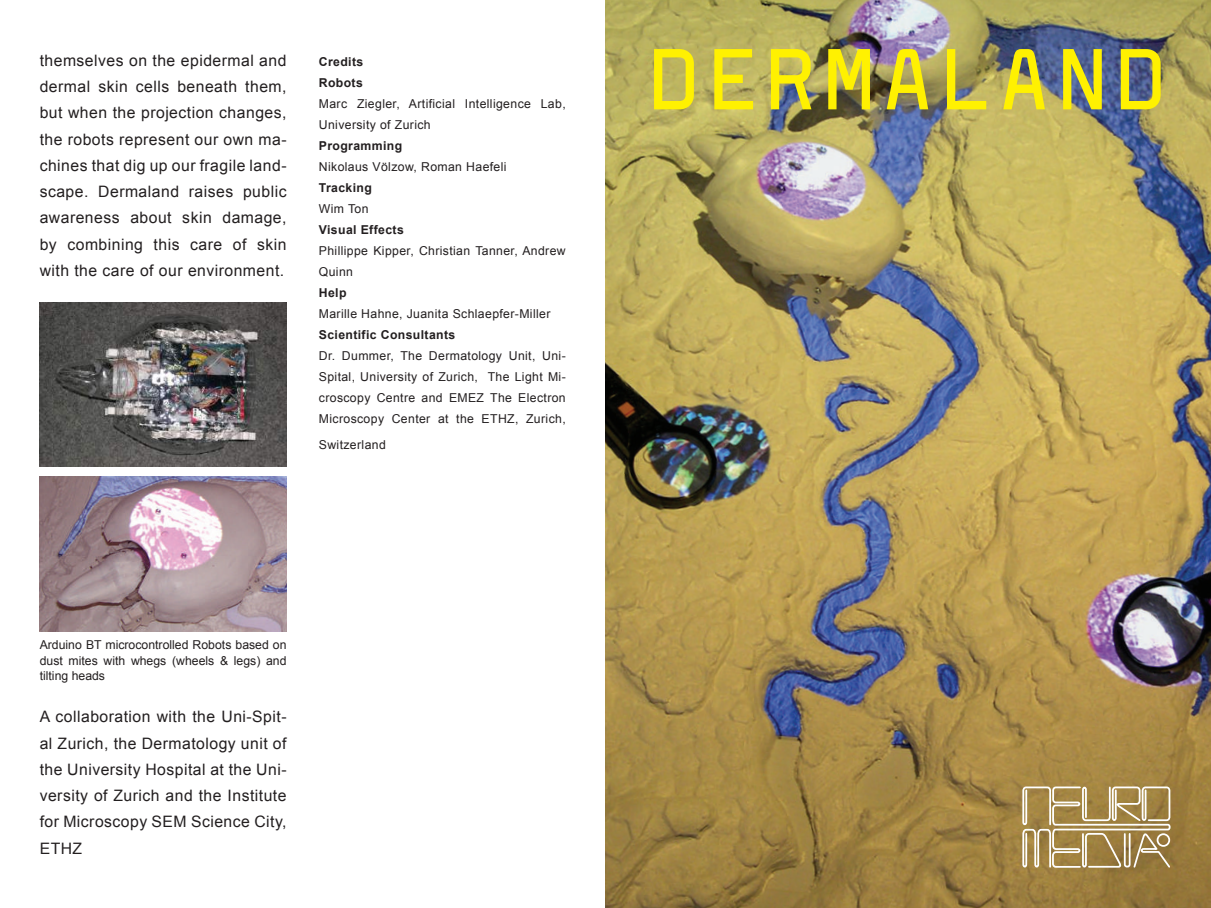
<style>
.page{position:relative;width:1211px;height:908px;background:#fff}
.page>*{position:absolute;margin:0;border:0;box-sizing:border-box;transform-origin:0 0}
.t1{font:700 84.35px "Mono";letter-spacing:.03em;color:#fff101}
.t2{font:15.75px/26.2px "Arial";letter-spacing:.03em;color:#231f20;text-align:justify}
.t3{font:12.25px/21px "Arial";letter-spacing:.03em;color:#231f20}
.t4{font:700 12.25px/21px "Arial";letter-spacing:.03em;color:#231f20}
</style>
<div class="page">
<img style="left:605px;top:0;width:605px;height:908px">
<svg style="left:1022px;top:786px;width:149px;height:82px;background:#b39c6a"></svg>
<div style="left:1156px;top:833px;width:14px;height:14px;border:2px solid #fff;border-radius:50%"></div>
<img style="left:40px;top:302px;width:246px;height:165px">
<img style="left:40px;top:476px;width:246px;height:155px">
<p class="t2" style="left:40px;top:47px;width:248px">themselves on the epidermal and dermal skin cells beneath them, but when the projection changes, the robots represent our own ma&shy;chines that dig up our fragile land&shy;scape. Dermaland raises public awareness about skin damage, by combining this care of skin with the care of our environment.</p>
<p class="t4" style="left:319px;top:52px;width:46px">Credits<br>Robots</p>
<p class="t3" style="left:319px;top:93px;width:248px">Marc Ziegler, Artificial Intelligence Lab,<br>University of Zurich</p>
<p class="t4" style="left:319px;top:136px;width:85px">Programming</p>
<p class="t3" style="left:319px;top:156px;width:189px">Nikolaus Völzow, Roman Haefeli</p>
<p class="t4" style="left:319px;top:178px;width:54px">Tracking</p>
<p class="t3" style="left:319px;top:198px;width:51px">Wim Ton</p>
<p class="t4" style="left:319px;top:220px;width:86px">Visual Effects</p>
<p class="t3" style="left:319px;top:240px;width:248px">Phillippe Kipper, Christian Tanner, Andrew<br>Quinn</p>
<p class="t4" style="left:319px;top:283px;width:29px">Help</p>
<p class="t3" style="left:319px;top:303px;width:233px">Marille Hahne, Juanita Schlaepfer-Miller</p>
<p class="t4" style="left:319px;top:325px;width:138px">Scientific Consultants</p>
<p class="t3" style="left:319px;top:345px;width:248px;text-align:justify">Dr. Dummer, The Dermatology Unit, Uni-Spital, University of Zurich, The Light Mi&shy;croscopy Centre and EMEZ The Electron Microscopy Center at the ETHZ, Zurich,</p>
<p class="t3" style="left:319px;top:435px;width:68px">Switzerland</p>
<p class="t3" style="left:40px;top:637px;width:248px;line-height:15.8px;text-align:justify">Arduino BT microcontrolled Robots based on dust mites with whegs (wheels &amp; legs) and tilting heads</p>
<p class="t2" style="left:40px;top:704px;width:248px">A collaboration with the Uni-Spit&shy;al Zurich, the Dermatology unit of the University Hospital at the Uni&shy;versity of Zurich and the Institute for Microscopy SEM Science City, ETHZ</p>
<h1 class="t1" style="left:646px;top:25px;width:524px">DERMALAND</h1>
</div>
